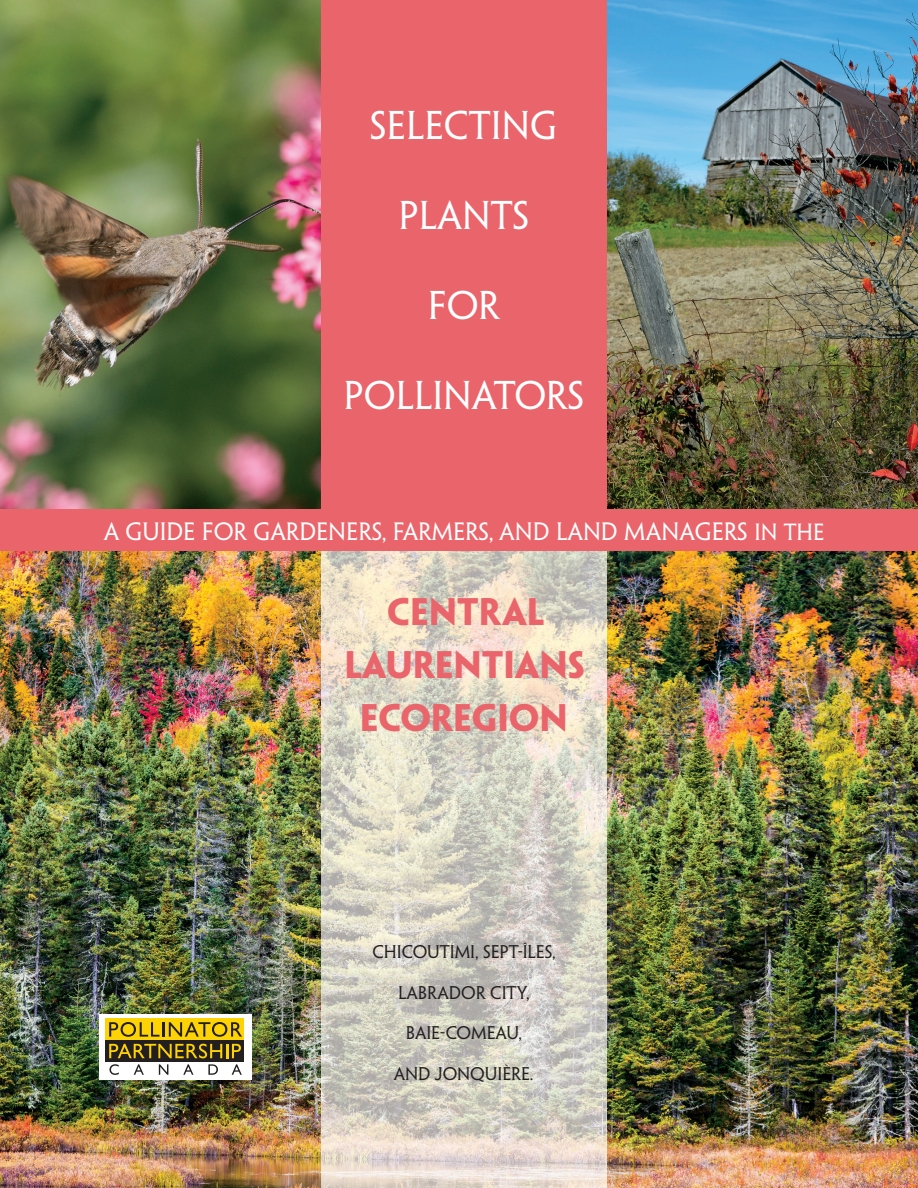
<style>
.page{position:relative;width:918px;height:1188px;background:#fff}
.page>*{position:absolute;margin:0;border:0;box-sizing:border-box;transform-origin:0 0}
.t1{font:36px "Penumbra MM 365 500";color:#fff}
.t2{font:34.5px/52.5px "Penumbra MM 725 0";color:#ea656b;text-align:center}
.t3{font:22.5px "Penumbra MM 365 500";color:#fff}
.t4{font:16.5px "Penumbra MM 365 500";letter-spacing:-.005em;color:#231f20}
.s1{font-size:21px}
</style>
<div class="page">
<img style="left:0;top:0;width:714px;height:361px">
<img style="left:714px;top:0;width:204px;height:1188px">
<img style="left:0;top:361px;width:321px;height:362px">
<img style="left:606px;top:361px;width:109px;height:207px">
<img style="left:606px;top:568px;width:109px;height:620px">
<img style="left:0;top:723px;width:321px;height:465px">
<img style="left:321px;top:550px;width:285px;height:638px">
<div style="left:0;top:509px;width:918px;height:41px;background:#ea656b"></div>
<div style="left:321px;top:0;width:285px;height:511px;background:#ea656b"></div>
<div style="left:99px;top:1014px;width:153px;height:66px;background:#fff"></div>
<div style="left:106px;top:1019px;width:138px;height:21px;background:#fed304"></div>
<div style="left:106px;top:1040px;width:138px;height:22px;background:#231f20"></div>
<svg style="left:109px;top:1022px;width:133px;height:15px"></svg>
<svg style="left:109px;top:1044px;width:132px;height:14px"></svg>
<svg style="left:109px;top:1064px;width:10px;height:11px"></svg>
<svg style="left:134px;top:1064px;width:10px;height:11px"></svg>
<svg style="left:159px;top:1064px;width:9px;height:11px"></svg>
<svg style="left:183px;top:1064px;width:10px;height:11px"></svg>
<svg style="left:208px;top:1064px;width:10px;height:11px"></svg>
<svg style="left:232px;top:1064px;width:10px;height:11px"></svg>
<h1 class="t1" style="left:370px;top:104px;width:189px">SELECTING</h1>
<h1 class="t1" style="left:399px;top:194px;width:132px">PLANTS</h1>
<h1 class="t1" style="left:428px;top:284px;width:73px">FOR</h1>
<h1 class="t1" style="left:344px;top:374px;width:242px">POLLINATORS</h1>
<h3 class="t3" style="left:104px;top:519px;width:722px">A GUIDE FOR GARDENERS, FARMERS, AND LAND MANAGERS <span class="s1">IN THE</span></h3>
<h2 class="t2" style="left:344px;top:586px;width:242px">CENTRAL<br>LAURENTIANS<br>ECOREGION</h2>
<p class="t4" style="left:372px;top:942px;width:185px">CHICOUTIMI, SEPT-ÎLES,</p>
<p class="t4" style="left:398px;top:983px;width:133px">LABRADOR CITY,</p>
<p class="t4" style="left:406px;top:1023px;width:118px">BAIE-COMEAU,</p>
<p class="t4" style="left:394px;top:1064px;width:141px">AND JONQUIÈRE.</p>
</div>
